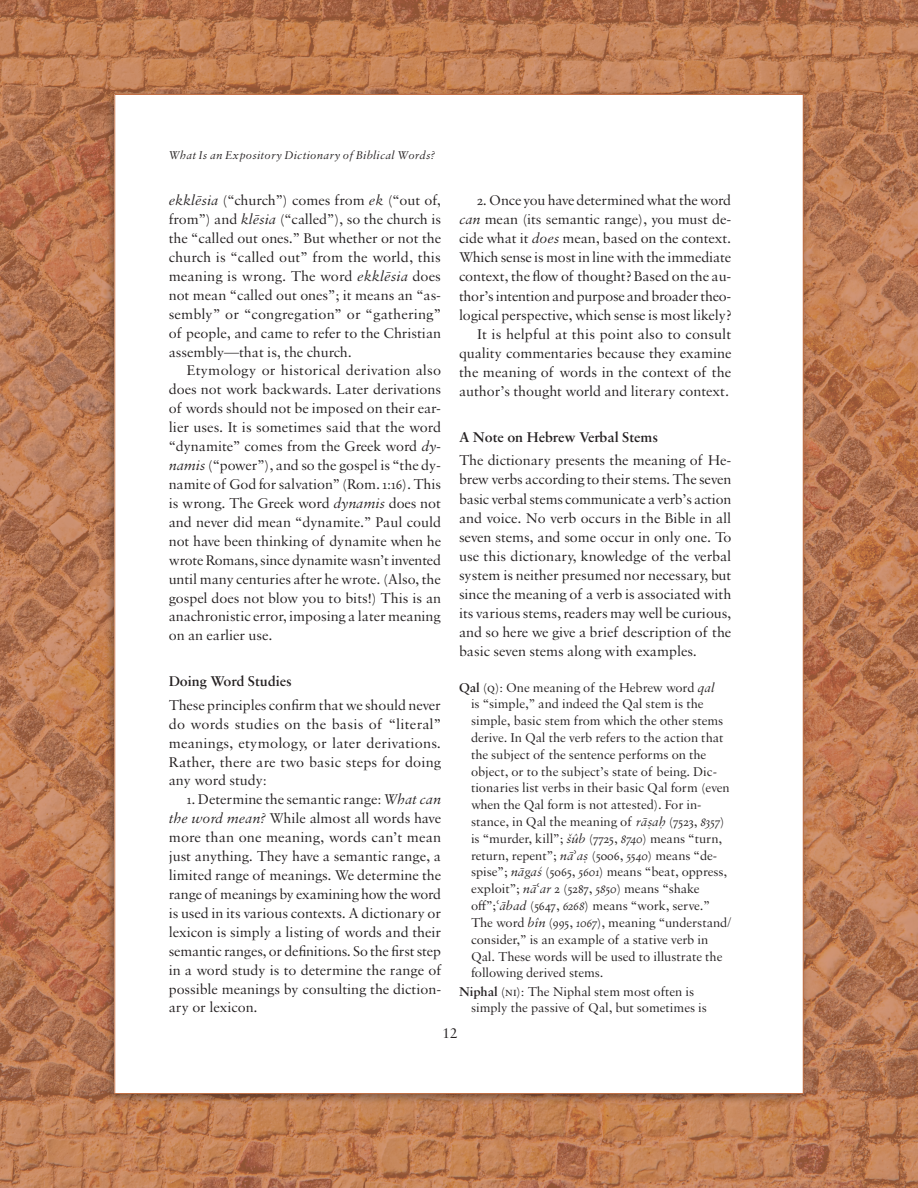
<style>
.page{position:relative;width:918px;height:1188px;background:#fff}
.page>*{position:absolute;margin:0;border:0;box-sizing:border-box;transform-origin:0 0}
.t1{font:15px/19px "Sabon MT Pro";color:#231f20;text-align:justify}
.t2{font:13.5px/16.8px "Baker Sabon MT Pro Revised";color:#231f20}
.t3{font:italic 12px "Sabon MT Pro";letter-spacing:.02em;color:#231f20}
.s1{font-style:italic}
.s2{font-family:"Maiola"}
.s3{font-weight:600}
.s4{font-family:"Sabon MT Pro";font-weight:600}
.s5{font-style:inherit}
.s6{font-family:"Maiola";font-style:italic}
</style>
<div class="page">
<img style="left:0;top:0;width:918px;height:1188px">
<div style="left:104px;top:90px;width:705px;height:1015px;background:#231f20;opacity:.45"></div>
<div style="left:115px;top:94px;width:688px;height:1000px;background:#fff"></div>
<p class="t3" style="left:169px;top:148px;width:268px">What Is an Expository Dictionary of Biblical Words?</p>
<p class="t1" style="left:169px;top:191px;width:274px"><span class="s1">ekklēsia</span> (“church”) comes from <span class="s1">ek</span> (“out of,</p>
<p class="t1" style="left:169px;top:209px;width:274px">from”) and <span class="s1">klēsia</span> (“called”), so the church is</p>
<p class="t1" style="left:169px;top:228px;width:274px">the “called out ones.” But whether or not the</p>
<p class="t1" style="left:169px;top:247px;width:274px">church is “called out” from the world, this</p>
<p class="t1" style="left:169px;top:266px;width:274px">meaning is wrong. The word <span class="s1">ekklēsia</span> does</p>
<p class="t1" style="left:169px;top:285px;width:274px">not mean “called out ones”; it means an “as-</p>
<p class="t1" style="left:169px;top:304px;width:274px">sembly” or “congregation” or “gathering”</p>
<p class="t1" style="left:169px;top:323px;width:274px">of people, and came to refer to the Christian</p>
<p class="t1" style="left:169px;top:342px;width:185px">assembly—that is, the church.</p>
<p class="t1" style="left:187px;top:361px;width:256px">Etymology or historical derivation also</p>
<p class="t1" style="left:169px;top:380px;width:274px">does not work backwards. Later derivations</p>
<p class="t1" style="left:169px;top:399px;width:274px">of words should not be imposed on their ear-</p>
<p class="t1" style="left:169px;top:418px;width:274px">lier uses. It is sometimes said that the word</p>
<p class="t1" style="left:169px;top:437px;width:274px">“dynamite” comes from the Greek word <span class="s1">dy-</span></p>
<p class="t1" style="left:169px;top:455px;width:274px"><span class="s1">namis</span> (“power”), and so the gospel is “the dy-</p>
<p class="t1" style="left:169px;top:474px;width:274px">namite of God for salvation” (Rom. <span class="s2">1</span>:<span class="s2">16</span>). This</p>
<p class="t1" style="left:169px;top:493px;width:274px">is wrong. The Greek word <span class="s1">dynamis</span> does not</p>
<p class="t1" style="left:169px;top:512px;width:274px">and never did mean “dynamite.” Paul could</p>
<p class="t1" style="left:169px;top:531px;width:274px">not have been thinking of dynamite when he</p>
<p class="t1" style="left:169px;top:550px;width:274px">wrote Romans, since dynamite wasn’t invented</p>
<p class="t1" style="left:169px;top:569px;width:274px">until many centuries after he wrote. (Also, the</p>
<p class="t1" style="left:169px;top:588px;width:274px">gospel does not blow you to bits!) This is an</p>
<p class="t1" style="left:169px;top:607px;width:273px">anachronistic error, imposing a later meaning</p>
<p class="t1" style="left:169px;top:626px;width:105px">on an earlier use.</p>
<p class="t1" style="left:169px;top:669px;width:274px;line-height:23.4px"><span class="s3">Doing Word Studies<br></span>These principles confirm that we should never</p>
<p class="t1" style="left:169px;top:714px;width:274px">do words studies on the basis of “literal” meanings, etymology, or later derivations.<br>Rather, there are two basic steps for doing any word study:</p>
<p class="t1" style="left:169px;top:790px;width:274px;text-indent:18px"><span class="s2">1</span>. Determine the semantic range: <span class="s1">What can the word mean?</span> While almost all words have more than one meaning, words can’t mean just anything. They have a semantic range, a limited range of meanings. We determine the range of meanings by examining how the word is used in its various contexts. A dictionary or lexicon is simply a listing of words and their semantic ranges, or definitions. So the first step in a word study is to determine the range of possible meanings by consulting the diction&shy;ary or lexicon.</p>
<p class="t1" style="left:459px;top:191px;width:274px;text-align:right"><span class="s2">2</span>. Once you have determined what the word <span class="s1">can</span> mean (its semantic range), you must de&shy;cide what it <span class="s1">does</span> mean, based on the context.<br>Which sense is most in line with the immediate context, the flow of thought? Based on the au&shy;thor’s intention and purpose and broader theo&shy;logical perspective, which sense is most likely?<br>It is helpful at this point also to consult quality commentaries because they examine the meaning of words in the context of the author’s thought world and literary context.</p>
<p class="t1" style="left:459px;top:425px;width:274px;line-height:23.5px"><span class="s3">A Note on Hebrew Verbal Stems<br></span>The dictionary presents the meaning of He-</p>
<p class="t1" style="left:459px;top:470px;width:274px">brew verbs according to their stems. The seven basic verbal stems communicate a verb’s action and voice. No verb occurs in the Bible in all seven stems, and some occur in only one. To use this dictionary, knowledge of the verbal system is neither presumed nor necessary, but since the meaning of a verb is associated with its various stems, readers may well be curious, and so here we give a brief description of the basic seven stems along with examples.</p>
<p class="t2" style="left:471px;top:678px;width:262px;text-indent:-12px"><span class="s4">Qal</span> (<span class="s5">q</span>): One meaning of the Hebrew word <span class="s1">qal<br></span>is “simple,” and indeed the Qal stem is the simple, basic stem from which the other stems derive. In Qal the verb refers to the action that the subject of the sentence performs on the object, or to the subject’s state of being. Dic&shy;tionaries list verbs in their basic Qal form (even when the Qal form is not attested). For in&shy;stance, in Qal the meaning of <span class="s1">rāṣaḥ</span> (<span class="s2">7523</span>, <span class="s6">8357</span>) is “murder, kill”; <span class="s1">šûb</span> <span class="s5">(</span><span class="s2">7725</span>, <span class="s6">8740</span>) means “turn, return, repent”; <span class="s1">nā</span>ʾ<span class="s1">aṣ</span> <span class="s5">(</span><span class="s2">5006</span>, <span class="s6">5540</span>) means “de&shy;spise”; <span class="s1">nāgaś</span> (<span class="s2">5065</span>, <span class="s6">5601</span>) means “beat, oppress, exploit”; <span class="s1">nā</span>ʿ<span class="s1">ar</span> <span class="s2">2</span> (<span class="s2">5287</span>, <span class="s6">5850</span>) means “shake off”;ʿ<span class="s1">ābad</span> (<span class="s2">5647</span>, <span class="s6">6268</span>) means “work, serve.” The word <span class="s1">bîn</span> (<span class="s2">995</span>, <span class="s6">1067</span>), meaning “understand/ consider,” is an example of a stative verb in Qal. These words will be used to illustrate the following derived stems.</p>
<p class="t2" style="left:471px;top:982px;width:237px;text-indent:-12px"><span class="s4">Niphal</span> (<span class="s5">ni</span>): The Niphal stem most often is simply the passive of Qal, but sometimes is</p>
<p class="t1" style="left:443px;top:1024px;width:16px">12</p>
</div>
